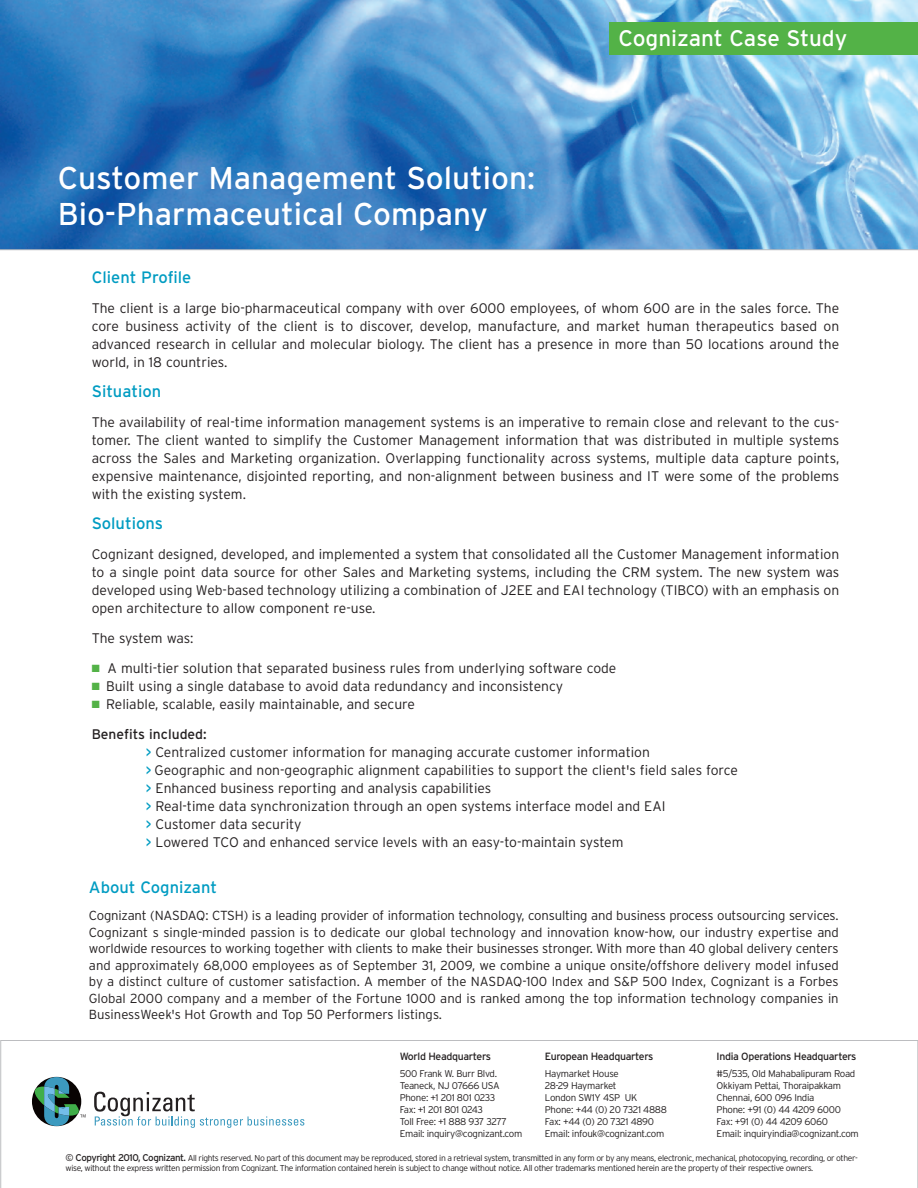
<style>
.page{position:relative;width:918px;height:1188px;background:#fff}
.page>*{position:absolute;margin:0;border:0;box-sizing:border-box;transform-origin:0 0}
.t1{font:31.5px/36px "Interstate";color:#fff}
.t2{font:22.5px "Interstate";color:#fff}
.t3{font:16.5px "Interstate";color:#009cc2}
.t4{font:300 13.8px/18px "Interstate";color:#231f20;text-align:justify}
.t5{font:300 13.2px/16.5px "Interstate";color:#231f20;text-align:justify}
.t6{font:10.5px "Interstate";letter-spacing:-.035em;color:#231f20}
.t7{font:300 9.75px/12px "Interstate";letter-spacing:-.03em;color:#231f20}
.t8{font:300 8.55px/9.8px "Interstate";letter-spacing:-.045em;color:#231f20}
.s1{color:#53b247}
.s2{font-weight:400}
.s3{font-weight:400;color:#009cc2}
.s4{font-weight:400;font-size:9.75px}
</style>
<div class="page">
<img style="left:0;top:0;width:918px;height:249px">
<div style="left:610px;top:22px;width:308px;height:33px;background:#53b247"></div>
<hr style="left:0;top:249px;width:918px;height:1px;background:#bcbdc0">
<svg style="left:0;top:1040px;width:918px;height:148px"></svg>
<svg style="left:94px;top:1092px;width:353px;height:56px"></svg>
<svg style="left:32px;top:1077px;width:54px;height:49px"></svg>
<h1 class="t1" style="left:58px;top:161px;width:479px">Customer Management Solution:<br>Bio-Pharmaceutical Company</h1>
<h2 class="t2" style="left:618px;top:25px;width:230px">Cognizant Case Study</h2>
<p class="t3" style="left:92px;top:268px;width:101px">Client Profile</p>
<p class="t4" style="left:92px;top:299px;width:749px">The client is a large bio-pharmaceutical company with over 6000 employees, of whom 600 are in the sales force. The core business activity of the client is to discover, develop, manufacture, and market human therapeutics based on advanced research in cellular and molecular biology. The client has a presence in more than 50 locations around the world, in 18 countries.</p>
<p class="t3" style="left:92px;top:382px;width:71px">Situation</p>
<p class="t4" style="left:92px;top:413px;width:749px">The availability of real-time information management systems is an imperative to remain close and relevant to the cus&shy;tomer. The client wanted to simplify the Customer Management information that was distributed in multiple systems across the Sales and Marketing organization. Overlapping functionality across systems, multiple data capture points, expensive maintenance, disjointed reporting, and non-alignment between business and IT were some of the problems with the existing system.</p>
<p class="t3" style="left:92px;top:514px;width:73px">Solutions</p>
<p class="t4" style="left:92px;top:545px;width:749px">Cognizant designed, developed, and implemented a system that consolidated all the Customer Management information to a single point data source for other Sales and Marketing systems, including the CRM system. The new system was developed using Web-based technology utilizing a combination of J2EE and EAI technology (TIBCO) with an emphasis on open architecture to allow component re-use.</p>
<p class="t4" style="left:92px;top:629px;width:103px">The system was:</p>
<p class="t4" style="left:92px;top:659px;width:526px"><span class="s1">■</span> A multi-tier solution that separated business rules from underlying software code</p>
<p class="t4" style="left:92px;top:677px;width:473px"><span class="s1">■</span> Built using a single database to avoid data redundancy and inconsistency</p>
<p class="t4" style="left:92px;top:689px;width:325px;line-height:30px"><span class="s1">■</span> Reliable, scalable, easily maintainable, and secure<br><span class="s2">Benefits included:</span></p>
<p class="t4" style="left:146px;top:743px;width:594px;text-align:left"><span class="s3">&gt;</span> Centralized customer information for managing accurate customer information<br><span class="s3">&gt;</span> Geographic and non-geographic alignment capabilities to support the client's field sales force <span class="s3">&gt;</span> Enhanced business reporting and analysis capabilities<br><span class="s3">&gt;</span> Real-time data synchronization through an open systems interface model and EAI<br><span class="s3">&gt;</span> Customer data security<br><span class="s3">&gt;</span> Lowered TCO and enhanced service levels with an easy-to-maintain system</p>
<p class="t3" style="left:89px;top:878px;width:130px">About Cognizant</p>
<p class="t5" style="left:89px;top:907px;width:751px">Cognizant (NASDAQ: CTSH) is a leading provider of information technology, consulting and business process outsourcing services.<br>Cognizant s single-minded passion is to dedicate our global technology and innovation know-how, our industry expertise and worldwide resources to working together with clients to make their businesses stronger. With more than 40 global delivery centers and approximately 68,000 employees as of September 31, 2009, we combine a unique onsite/offshore delivery model infused by a distinct culture of customer satisfaction. A member of the NASDAQ-100 Index and S&amp;P 500 Index, Cognizant is a Forbes Global 2000 company and a member of the Fortune 1000 and is ranked among the top information technology companies in BusinessWeek's Hot Growth and Top 50 Performers listings.</p>
<p class="t6" style="left:400px;top:1050px;width:93px">World Headquarters</p>
<p class="t7" style="left:400px;top:1068px;width:124px">500 Frank W. Burr Blvd.<br>Teaneck, NJ 07666 USA<br>Phone: +1 201 801 0233<br>Fax: +1 201 801 0243<br>Toll Free: +1 888 937 3277<br>Email: inquiry@cognizant.com</p>
<p class="t8" style="left:66px;top:1153px;width:794px"><span class="s4">© Copyright 2010, Cognizant.</span> All rights reserved. No part of this document may be reproduced, stored in a retrieval system, transmitted in any form or by any means, electronic, mechanical, photocopying, recording, or other&shy;wise, without the express written permission from Cognizant. The information contained herein is subject to change without notice. All other trademarks mentioned herein are the property of their respective owners.</p>
<p class="t6" style="left:545px;top:1050px;width:110px">European Headquarters</p>
<p class="t7" style="left:545px;top:1068px;width:124px">Haymarket House<br>28-29 Haymarket<br>London SW1Y 4SP UK<br>Phone: +44 (0) 20 7321 4888<br>Fax: +44 (0) 20 7321 4890<br>Email: infouk@cognizant.com</p>
<p class="t6" style="left:717px;top:1050px;width:141px">India Operations Headquarters</p>
<p class="t7" style="left:717px;top:1068px;width:144px">#5/535, Old Mahabalipuram Road<br>Okkiyam Pettai, Thoraipakkam<br>Chennai, 600 096 India<br>Phone: +91 (0) 44 4209 6000<br>Fax: +91 (0) 44 4209 6060<br>Email: inquiryindia@cognizant.com</p>
</div>
